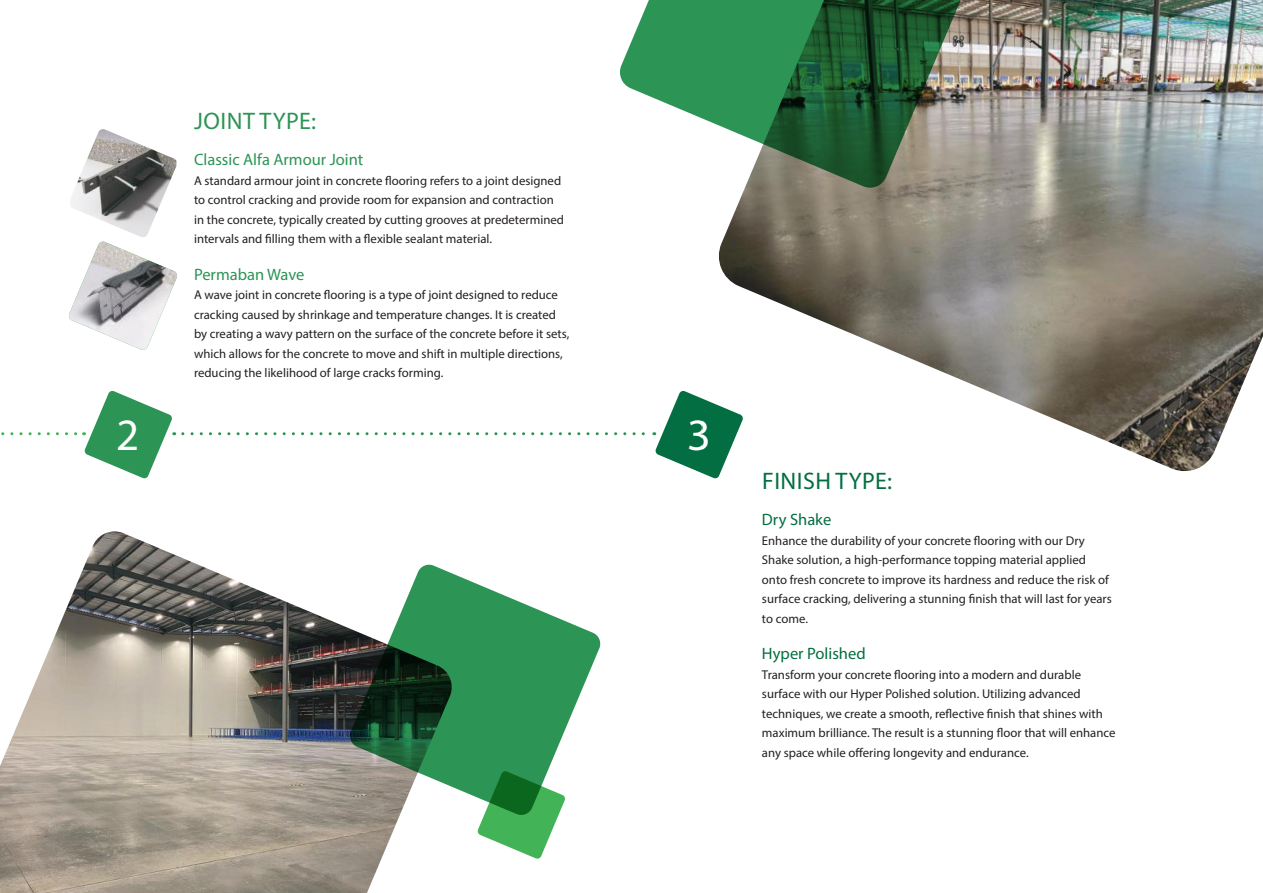
<style>
.page{position:relative;width:1263px;height:893px;background:#fff}
.page>*{position:absolute;margin:0;border:0;box-sizing:border-box;transform-origin:0 0}
.t1{font:45px "Myriad Pro";color:#fff}
.t2{font:24px "Myriad Pro";letter-spacing:.02em;color:#036e41}
.t3{font:24px "Myriad Pro";letter-spacing:.02em;color:#2c9455}
.t4{font:16.5px "Myriad Pro";color:#2c9455}
.t5{font:16.5px "Myriad Pro";color:#036e41}
.t6{font:12.75px/19.5px "Myriad Pro";color:#241f1f}
</style>
<div class="page">
<svg style="left:1px;top:391px;width:174px;height:88px"></svg>
<svg style="left:183px;top:391px;width:536px;height:88px"></svg>
<img style="left:714px;top:0;width:549px;height:476px">
<img style="left:0;top:531px;width:399px;height:362px">
<svg style="left:348px;top:563px;width:253px;height:254px;fill:#2c9455"></svg>
<svg style="left:477px;top:771px;width:88px;height:88px"></svg>
<svg style="left:620px;top:0;width:368px;height:190px"></svg>
<img style="left:70px;top:129px;width:106px;height:108px">
<img style="left:68px;top:242px;width:109px;height:108px">
<h2 class="t3" style="left:194px;top:106px;width:124px">JOINT TYPE:</h2>
<p class="t4" style="left:194px;top:150px;width:171px">Classic Alfa Armour Joint</p>
<p class="t6" style="left:194px;top:171px;width:371px">A standard armour joint in concrete flooring refers to a joint designed to control cracking and provide room for expansion and contraction in the concrete, typically created by cutting grooves at predetermined intervals and filling them with a flexible sealant material.</p>
<p class="t4" style="left:194px;top:264px;width:112px">Permaban Wave</p>
<p class="t6" style="left:194px;top:285px;width:377px">A wave joint in concrete flooring is a type of joint designed to reduce cracking caused by shrinkage and temperature changes. It is created by creating a wavy pattern on the surface of the concrete before it sets, which allows for the concrete to move and shift in multiple directions, reducing the likelihood of large cracks forming.</p>
<h1 class="t1" style="left:116px;top:407px;width:25px">2</h1>
<h1 class="t1" style="left:687px;top:407px;width:25px">3</h1>
<h2 class="t2" style="left:762px;top:466px;width:132px">FINISH TYPE:</h2>
<p class="t5" style="left:762px;top:510px;width:71px">Dry Shake</p>
<p class="t6" style="left:762px;top:531px;width:351px">Enhance the durability of your concrete flooring with our Dry Shake solution, a high-performance topping material applied onto fresh concrete to improve its hardness and reduce the risk of surface cracking, delivering a stunning finish that will last for years to come.</p>
<p class="t5" style="left:762px;top:644px;width:105px">Hyper Polished</p>
<p class="t6" style="left:762px;top:665px;width:355px">Transform your concrete flooring into a modern and durable surface with our Hyper Polished solution. Utilizing advanced techniques, we create a smooth, reflective finish that shines with maximum brilliance. The result is a stunning floor that will enhance any space while offering longevity and endurance.</p>
</div>
